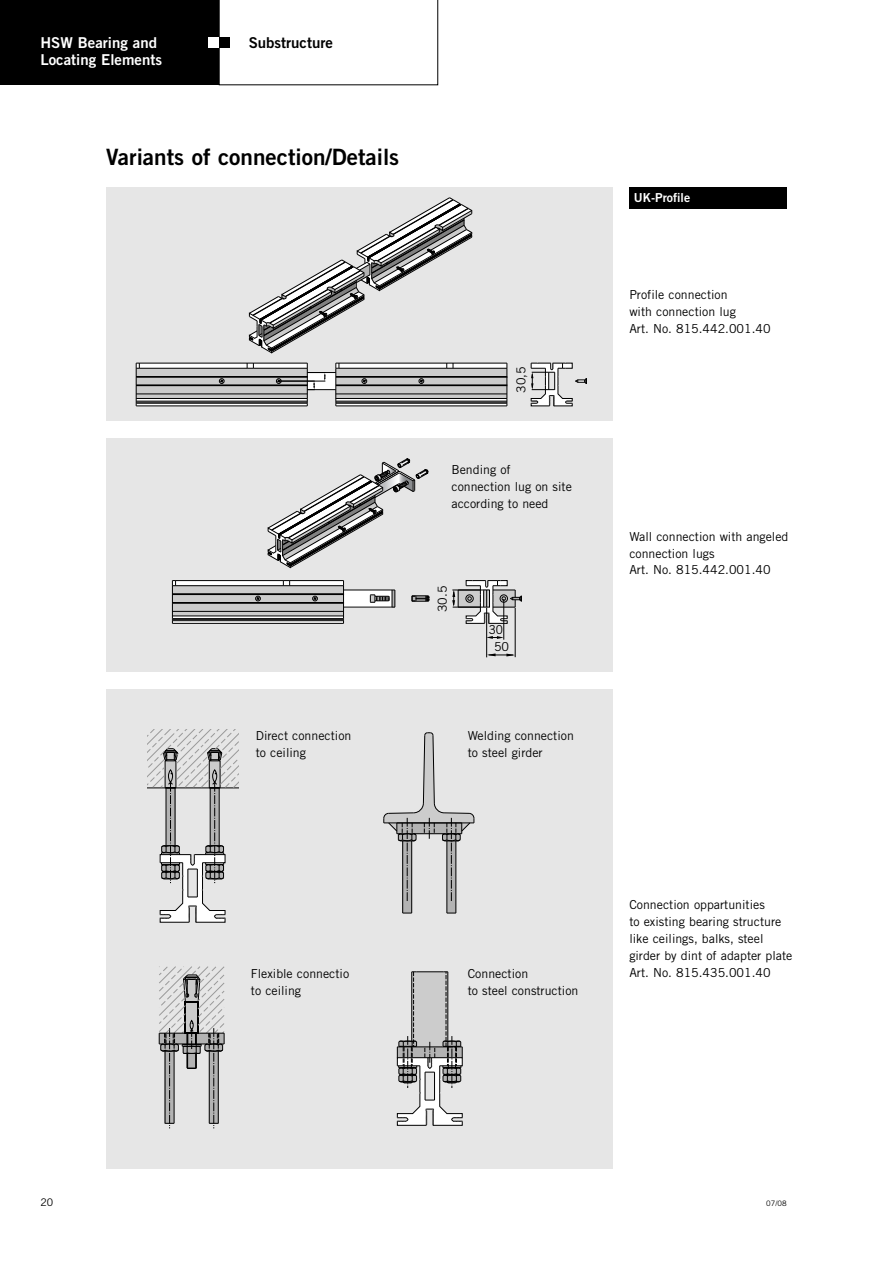
<style>
.page{position:relative;width:893px;height:1263px;background:#fff}
.page>*{position:absolute;margin:0;border:0;box-sizing:border-box;transform-origin:0 0}
.t1{font:22.5px "Trade Gothic Bold Two";color:#000}
.t2{font:15px/16.8px "Trade Gothic Bold Two";color:#fff}
.t3{font:15px "Trade Gothic Bold Two";color:#000}
.t4{font:12.3px/17px "Trade Gothic";color:#000}
.t5{font:12.3px "Trade Gothic Bold Two";color:#fff}
.t6{font:12.3px/17.1px "Trade Gothic";color:#000;text-align:center;scale:.95 1}
.t7{font:10.5px "Trade Gothic";color:#000}
.t8{font:7.5px "Trade Gothic";color:#000}
</style>
<div class="page">
<div style="left:0;top:0;width:219px;height:85px;background:#000"></div>
<svg style="left:219px;top:0;width:219px;height:85px"></svg>
<div style="left:208px;top:37px;width:11px;height:11px;background:#fff"></div>
<div style="left:219px;top:37px;width:11px;height:11px;background:#000"></div>
<div style="left:106px;top:689px;width:506px;height:479px;background:#e6e6e6"></div>
<div style="left:106px;top:187px;width:506px;height:234px;background:#e6e6e6"></div>
<div style="left:106px;top:438px;width:506px;height:234px;background:#e6e6e6"></div>
<div style="left:629px;top:187px;width:158px;height:21px;background:#000"></div>
<hr style="left:336px;top:406px;width:171px;height:1px;background:#000">
<hr style="left:136px;top:406px;width:171px;height:1px;background:#000">
<svg style="left:136px;top:363px;width:372px;height:43px;background:#a4a4a4"></svg>
<svg style="left:531px;top:363px;width:56px;height:44px"></svg>
<div style="left:344px;top:590px;width:48px;height:17px;background:#fff"></div>
<hr style="left:344px;top:607px;width:47px;height:1px;background:#000">
<hr style="left:344px;top:590px;width:47px;height:1px;background:#000">
<hr style="left:172px;top:623px;width:172px;height:1px;background:#000">
<svg style="left:172px;top:580px;width:172px;height:43px;background:#9f9f9f"></svg>
<hr style="left:503px;top:599px;width:1px;height:41px;background:#000">
<hr style="left:486px;top:608px;width:1px;height:49px;background:#000">
<hr style="left:515px;top:608px;width:1px;height:49px;background:#000">
<svg style="left:370px;top:590px;width:26px;height:18px"></svg>
<svg style="left:412px;top:595px;width:18px;height:7px"></svg>
<svg style="left:452px;top:580px;width:70px;height:44px"></svg>
<svg style="left:487px;top:653px;width:28px;height:3px"></svg>
<svg style="left:486px;top:636px;width:18px;height:3px"></svg>
<svg style="left:267px;top:458px;width:162px;height:110px"></svg>
<svg style="left:249px;top:197px;width:223px;height:157px"></svg>
<svg style="left:147px;top:729px;width:91px;height:194px"></svg>
<div style="left:403px;top:841px;width:9px;height:72px;background:#b3b3b3"></div>
<div style="left:447px;top:841px;width:9px;height:72px;background:#b3b3b3"></div>
<hr style="left:447px;top:841px;width:1px;height:72px;background:#000">
<hr style="left:456px;top:841px;width:1px;height:72px;background:#000">
<hr style="left:402px;top:841px;width:1px;height:72px;background:#000">
<hr style="left:411px;top:841px;width:1px;height:72px;background:#000">
<svg style="left:384px;top:732px;width:91px;height:169px"></svg>
<svg style="left:397px;top:971px;width:66px;height:155px"></svg>
<svg style="left:159px;top:966px;width:66px;height:162px"></svg>
<p class="t2" style="left:40px;top:36px;width:123px">HSW Bearing and<br>Locating Elements</p>
<p class="t3" style="left:249px;top:37px;width:86px">Substructure</p>
<h1 class="t1" style="left:106px;top:149px;width:294px">Variants of connection/Details</h1>
<p class="t4" style="left:514px;top:393px;width:28px;rotate:-90deg">30,5</p>
<p class="t4" style="left:451px;top:462px;width:122px">Bending of connection lug on site according to need</p>
<p class="t4" style="left:435px;top:612px;width:28px;rotate:-90deg">30.5</p>
<p class="t6" style="left:489px;top:622px;width:23px">30<br>50</p>
<p class="t4" style="left:256px;top:728px;width:97px">Direct connection to ceiling</p>
<p class="t4" style="left:468px;top:728px;width:108px">Welding connection to steel girder</p>
<p class="t5" style="left:634px;top:193px;width:58px">UK-Profile</p>
<p class="t4" style="left:629px;top:287px;width:143px">Profile connection<br>with connection lug<br>Art. No. 815.442.001.40</p>
<p class="t4" style="left:629px;top:529px;width:161px">Wall connection with angeled connection lugs<br>Art. No. 815.442.001.40</p>
<p class="t4" style="left:251px;top:967px;width:100px">Flexible connectio to ceiling</p>
<p class="t4" style="left:468px;top:967px;width:112px">Connection<br>to steel construction</p>
<p class="t4" style="left:629px;top:898px;width:165px">Connection oppartunities<br>to existing bearing structure like ceilings, balks, steel girder by dint of adapter plate<br>Art. No. 815.435.001.40</p>
<p class="t7" style="left:40px;top:1198px;width:14px">20</p>
<p class="t8" style="left:766px;top:1201px;width:22px">07/08</p>
</div>
